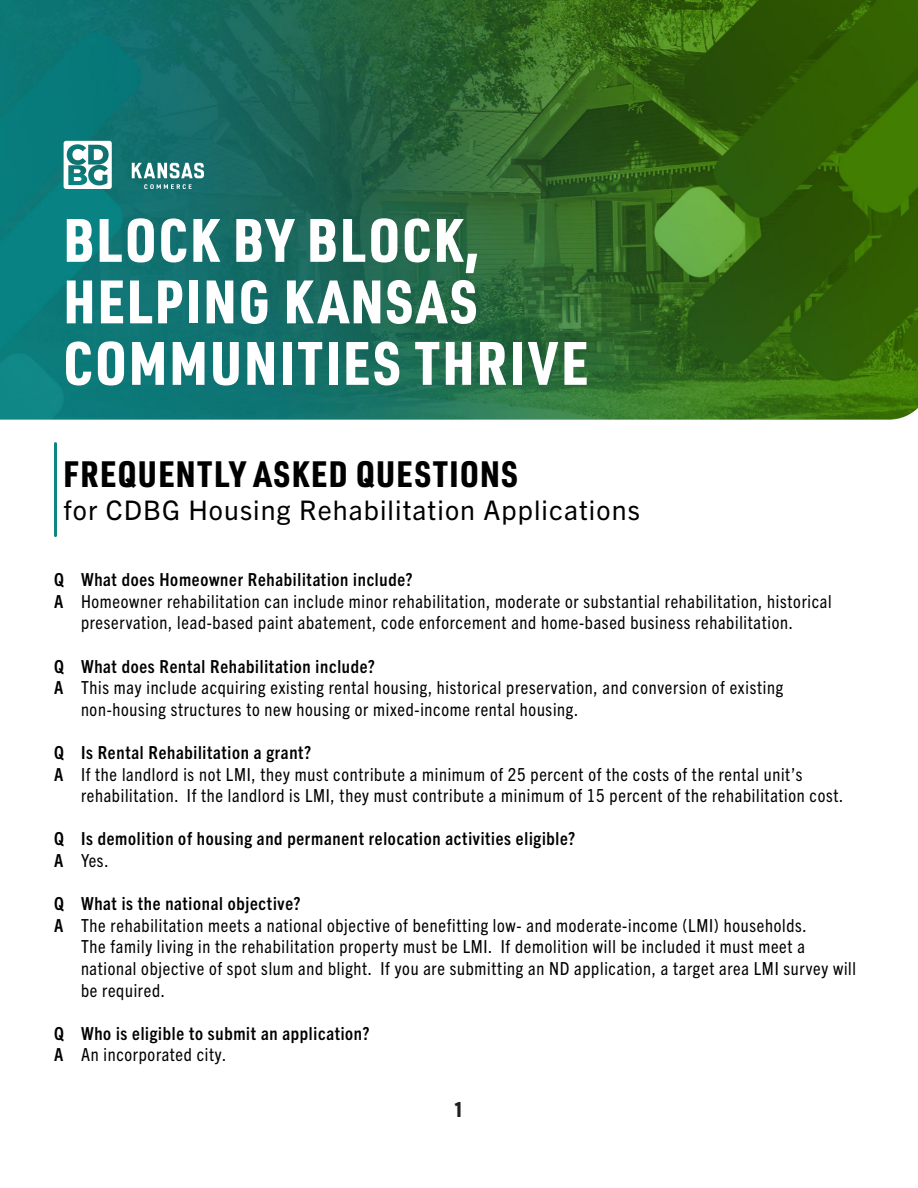
<style>
.page{position:relative;width:918px;height:1188px;background:#fff}
.page>*{position:absolute;margin:0;border:0;box-sizing:border-box;transform-origin:0 0}
.t1{font:900 60px "URWDIN Cond";letter-spacing:.04em;color:#fff}
.t2{font:900 36px "URWDIN Cond";letter-spacing:.04em;color:#000}
.t3{font:27px "Trade Gothic Next LT Pro";letter-spacing:.04em;color:#000}
.t4{font:900 21px "URWDIN Cond";color:#231f20}
.t5{font:condensed 18px "Trade Gothic Next LT Pro";letter-spacing:.04em;color:#000}
.t6{font:700 condensed 18px "Trade Gothic Next LT Pro";letter-spacing:.04em;color:#000}
.s1{font-weight:700}
</style>
<div class="page">
<img style="left:0;top:0;width:918px;height:420px">
<svg style="left:64px;top:141px;width:48px;height:48px"></svg>
<svg style="left:132px;top:163px;width:72px;height:15px"></svg>
<svg style="left:144px;top:184px;width:48px;height:5px"></svg>
<hr style="left:54px;top:444px;width:3px;height:92px;background:#0d8681">
<p class="t1" style="left:64px;top:199px;width:417px">BLOCK BY BLOCK,</p>
<p class="t1" style="left:64px;top:261px;width:415px">HELPING KANSAS</p>
<p class="t1" style="left:64px;top:322px;width:526px">COMMUNITIES THRIVE</p>
<p class="t2" style="left:64px;top:449px;width:456px">FREQUENTLY ASKED QUESTIONS</p>
<p class="t3" style="left:64px;top:491px;width:578px">for CDBG Housing Rehabilitation Applications</p>
<p class="t6" style="left:54px;top:567px;width:360px">Q What does Homeowner Rehabilitation include?</p>
<p class="t5" style="left:54px;top:589px;width:779px"><span class="s1">A</span> Homeowner rehabilitation can include minor rehabilitation, moderate or substantial rehabilitation, historical</p>
<p class="t5" style="left:81px;top:611px;width:713px">preservation, lead-based paint abatement, code enforcement and home-based business rehabilitation.</p>
<p class="t6" style="left:54px;top:654px;width:323px">Q What does Rental Rehabilitation include?</p>
<p class="t5" style="left:54px;top:675px;width:731px"><span class="s1">A</span> This may include acquiring existing rental housing, historical preservation, and conversion of existing</p>
<p class="t5" style="left:81px;top:697px;width:499px">non-housing structures to new housing or mixed-income rental housing.</p>
<p class="t6" style="left:54px;top:740px;width:259px">Q Is Rental Rehabilitation a grant?</p>
<p class="t5" style="left:54px;top:762px;width:750px"><span class="s1">A</span> If the landlord is not LMI, they must contribute a minimum of 25 percent of the costs of the rental unit’s</p>
<p class="t5" style="left:81px;top:783px;width:764px">rehabilitation. If the landlord is LMI, they must contribute a minimum of 15 percent of the rehabilitation cost.</p>
<p class="t6" style="left:54px;top:827px;width:523px">Q Is demolition of housing and permanent relocation activities eligible?</p>
<p class="t5" style="left:54px;top:848px;width:56px"><span class="s1">A</span> Yes.</p>
<p class="t6" style="left:54px;top:891px;width:248px">Q What is the national objective?</p>
<p class="t5" style="left:54px;top:913px;width:754px"><span class="s1">A</span> The rehabilitation meets a national objective of benefitting low- and moderate-income (LMI) households.</p>
<p class="t5" style="left:81px;top:935px;width:725px">The family living in the rehabilitation property must be LMI. If demolition will be included it must meet a</p>
<p class="t5" style="left:81px;top:956px;width:777px">national objective of spot slum and blight. If you are submitting an ND application, a target area LMI survey will</p>
<p class="t5" style="left:81px;top:978px;width:86px">be required.</p>
<p class="t6" style="left:54px;top:1021px;width:317px">Q Who is eligible to submit an application?</p>
<p class="t5" style="left:54px;top:1043px;width:174px"><span class="s1">A</span> An incorporated city.</p>
<p class="t4" style="left:455px;top:1095px;width:10px">1</p>
</div>
